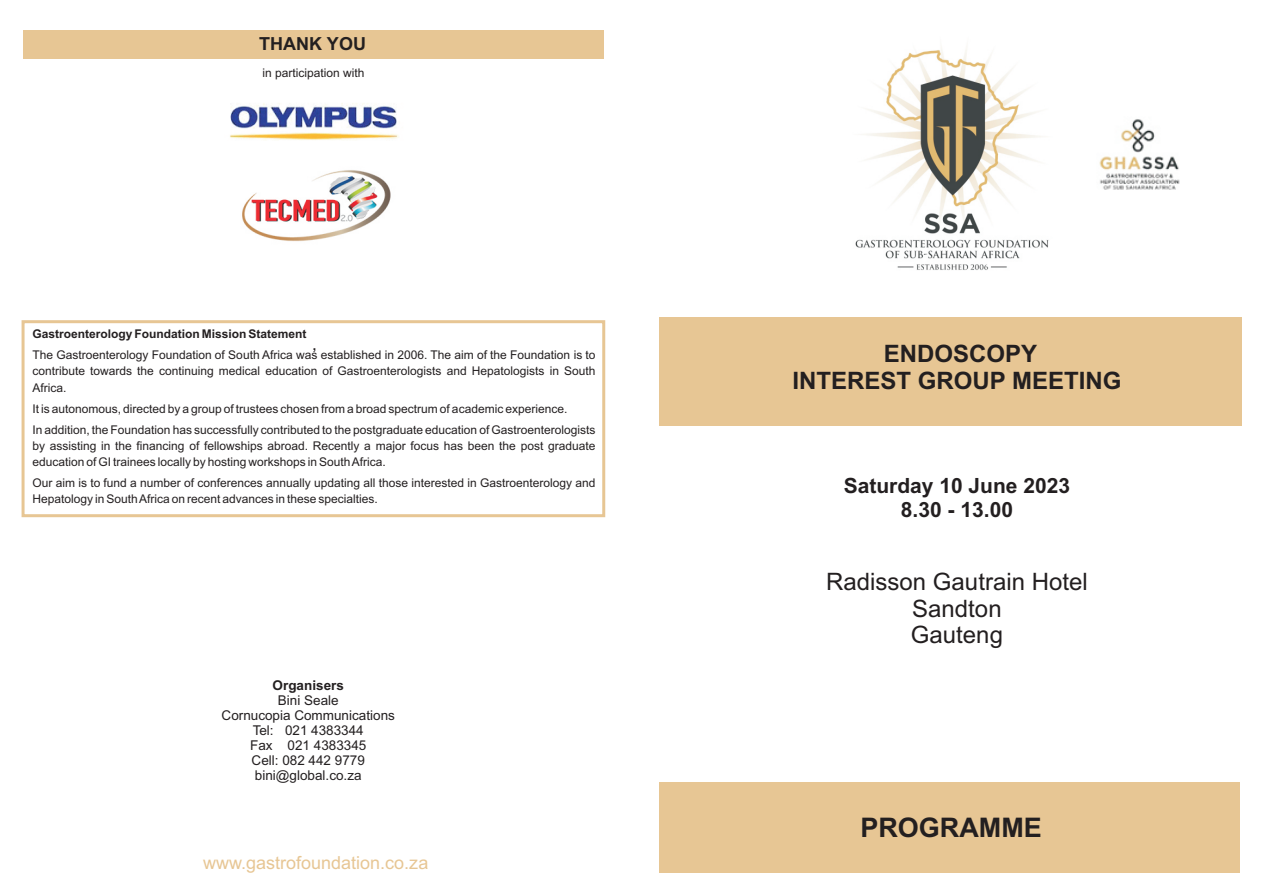
<style>
.page{position:relative;width:1263px;height:893px;background:#fff}
.page>*{position:absolute;margin:0;border:0;box-sizing:border-box;transform-origin:0 0}
.t1{font:700 27px "Arial";color:#231f20}
.t2{font:24px/26.8px "Arial";color:#231f20;text-align:center}
.t3{font:700 24px/26.8px "Arial";color:#231f20;text-align:center}
.t4{font:700 21px/23.4px "Arial";color:#231f20;text-align:center}
.t5{font:18px "Arial";color:#e7c694}
.t6{font:700 18px "Arial";color:#231f20}
.t7{font:13.5px/15.1px "Arial";color:#231f20;text-align:center}
.t8{font:700 13.5px "Arial";color:#231f20}
.t9{font:700 12.9px "Arial";color:#231f20}
.t10{font:12px/16.2px "Arial";color:#231f20}
.t11{font:700 12px "Arial";color:#231f20}
</style>
<div class="page">
<div style="left:659px;top:317px;width:583px;height:108px;background:#e7c694"></div>
<div style="left:659px;top:782px;width:581px;height:90px;background:#e7c694"></div>
<img style="left:855px;top:47px;width:194px;height:223px">
<div style="left:23px;top:30px;width:581px;height:28px;background:#e7c694"></div>
<img style="left:242px;top:170px;width:149px;height:72px">
<img style="left:230px;top:103px;width:169px;height:37px">
<div style="left:22px;top:320px;width:583px;height:197px;border:3px solid #e7c694"></div>
<img style="left:1099px;top:119px;width:81px;height:71px">
<h3 class="t6" style="left:259px;top:37px;width:108px">THANK YOU</h3>
<p class="t10" style="left:262px;top:66px;width:104px">in participation with</p>
<p class="t11" style="left:32px;top:329px;width:276px">Gastroenterology Foundation Mission Statement</p>
<p class="t10" style="left:32px;top:348px;width:565px;text-align:justify">The Gastroenterology Foundation of South Africa was established in 2006. The aim of the Foundation is to contribute towards the continuing medical education of Gastroenterologists and Hepatologists in South Africa.</p>
<p class="t10" style="left:32px;top:399px;width:565px;line-height:21px">It is autonomous, directed by a group of trustees chosen from a broad spectrum of academic experience.<br>In addition, the Foundation has successfully contributed to the postgraduate education of Gastroenterologists</p>
<p class="t10" style="left:32px;top:439px;width:565px">by assisting in the financing of fellowships abroad. Recently a major focus has been the post graduate education of GI trainees locally by hosting workshops in South Africa.</p>
<p class="t10" style="left:32px;top:476px;width:565px">Our aim is to fund a number of conferences annually updating all those interested in Gastroenterology and<br>Hepatology in South Africa on recent advances in these specialties.</p>
<p class="t9" style="left:313px;top:340px;width:5px">,</p>
<p class="t8" style="left:273px;top:680px;width:73px">Organisers</p>
<p class="t7" style="left:222px;top:694px;width:175px">Bini Seale<br>Cornucopia Communications<br>Tel: 021 4383344<br>Fax 021 4383345<br>Cell: 082 442 9779 bini@global.co.za</p>
<h3 class="t5" style="left:203px;top:856px;width:227px">www.gastrofoundation.co.za</h3>
<h2 class="t3" style="left:792px;top:342px;width:330px">ENDOSCOPY<br>INTEREST GROUP MEETING</h2>
<h3 class="t4" style="left:844px;top:476px;width:228px">Saturday 10 June 2023<br>8.30 - 13.00</h3>
<h2 class="t2" style="left:826px;top:570px;width:263px">Radisson Gautrain Hotel<br>Sandton<br>Gauteng</h2>
<h1 class="t1" style="left:860px;top:818px;width:183px">PROGRAMME</h1>
</div>
